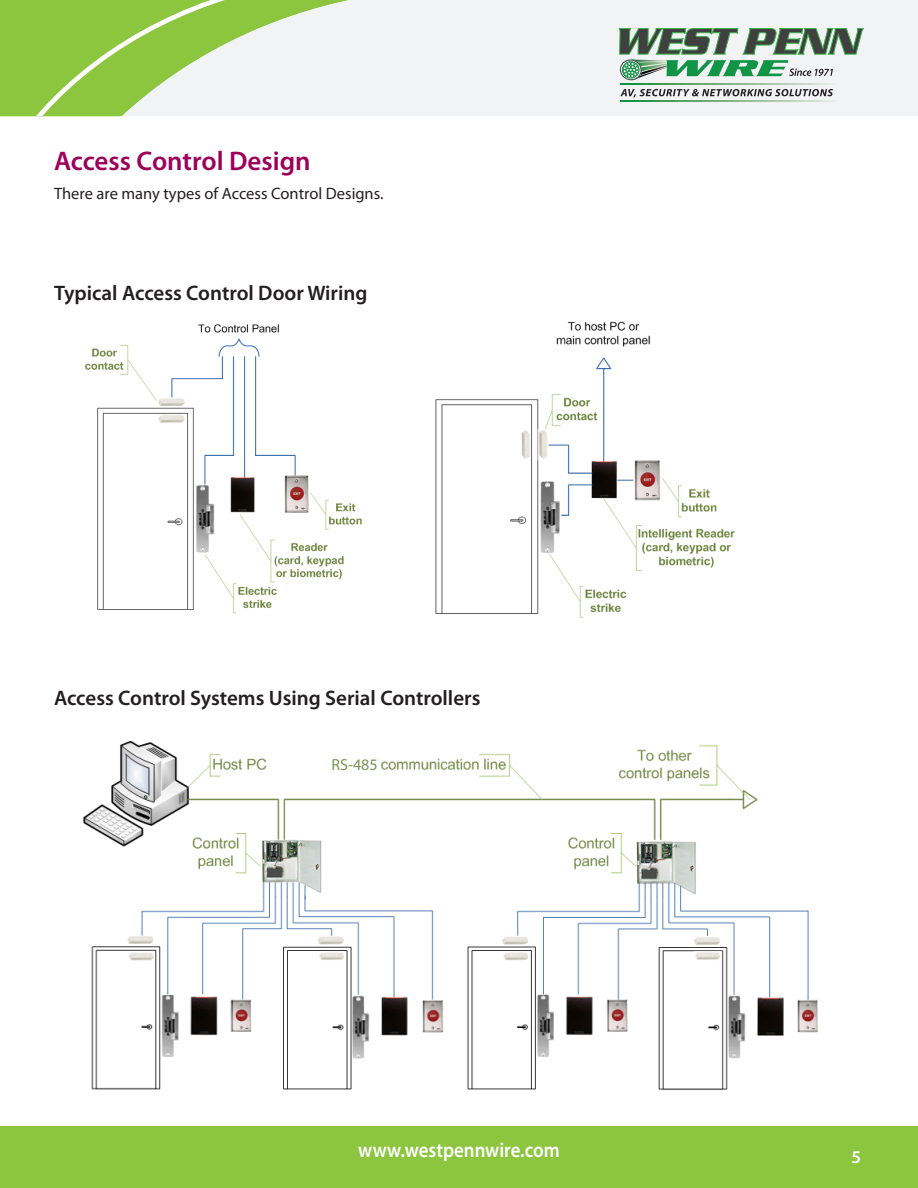
<style>
.page{position:relative;width:918px;height:1188px;background:#fff}
.page>*{position:absolute;margin:0;border:0;box-sizing:border-box;transform-origin:0 0}
.t1{font:600 27px "Myriad Pro";color:#9c0159}
.t2{font:600 21px "Myriad Pro";color:#231f20}
.t3{font:600 21px "Myriad Pro";color:#fff;scale:.9 1}
.t4{font:600 18px "Myriad Pro";color:#fff}
.t5{font:16.5px "Myriad Pro";color:#231f20}
.t6{font:16.05px "Myriad Pro";color:#7e9254}
</style>
<div class="page">
<div style="left:0;top:0;width:918px;height:116px;background:#f2f3f4"></div>
<svg style="left:0;top:0;width:349px;height:116px"></svg>
<div style="left:0;top:1126px;width:918px;height:62px;background:#8bc63e"></div>
<svg style="left:621px;top:83px;width:212px;height:2px"></svg>
<svg style="left:621px;top:101px;width:212px;height:1px"></svg>
<svg style="left:620px;top:89px;width:213px;height:8px"></svg>
<svg style="left:618px;top:28px;width:247px;height:53px"></svg>
<img style="left:85px;top:324px;width:277px;height:290px">
<img style="left:435px;top:321px;width:300px;height:297px">
<img style="left:83px;top:741px;width:735px;height:350px">
<div style="left:332px;top:758px;width:46px;height:18px;background:#fff"></div>
<p class="t1" style="left:54px;top:144px;width:258px">Access Control Design</p>
<p class="t5" style="left:54px;top:183px;width:331px">There are many types of Access Control Designs.</p>
<p class="t2" style="left:54px;top:279px;width:315px">Typical Access Control Door Wiring</p>
<p class="t2" style="left:54px;top:685px;width:428px">Access Control Systems Using Serial Controllers</p>
<p class="t6" style="left:332px;top:755px;width:48px">RS-485</p>
<p class="t3" style="left:358px;top:1137px;width:225px">www.westpennwire.com</p>
<p class="t4" style="left:851px;top:1146px;width:11px">5</p>
</div>
